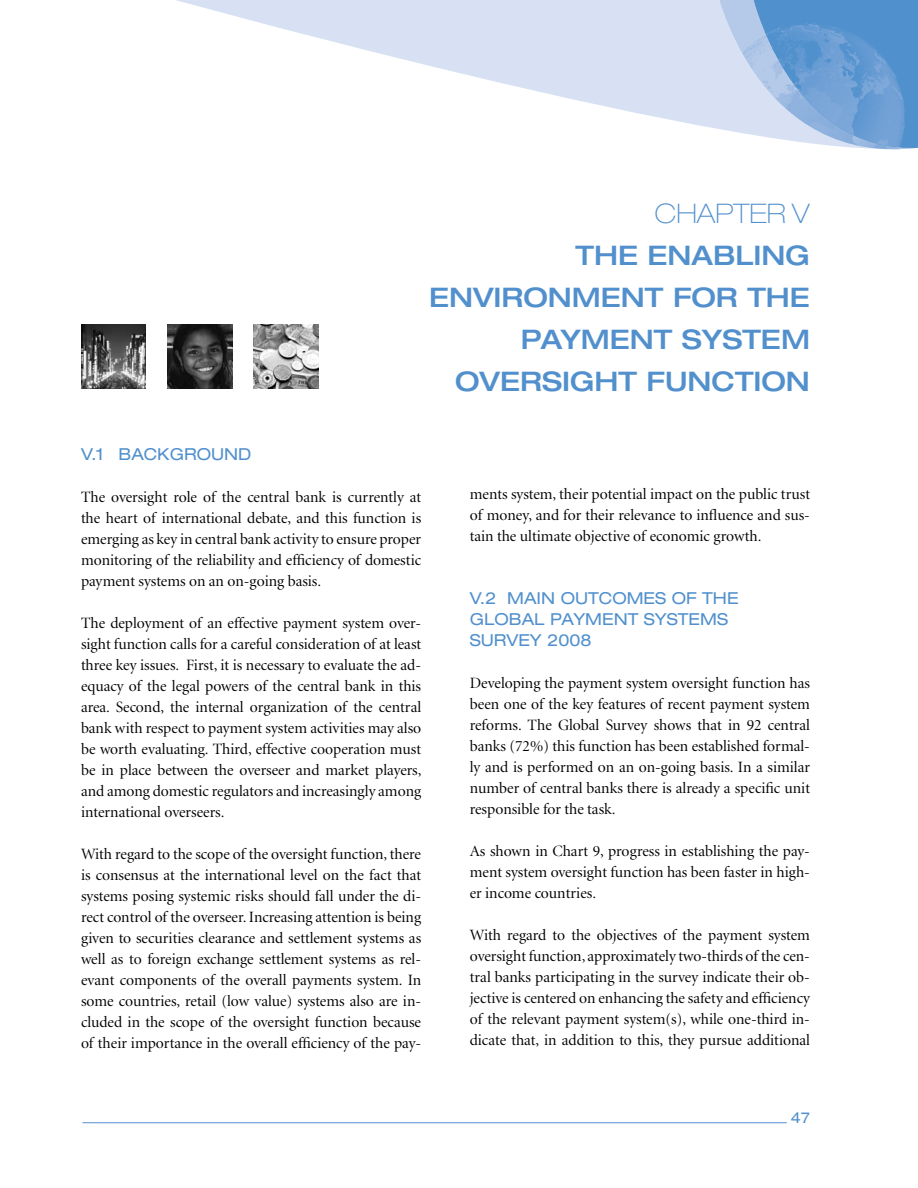
<style>
.page{position:relative;width:918px;height:1188px;background:#fff}
.page>*{position:absolute;margin:0;border:0;box-sizing:border-box;transform-origin:0 0}
.t1{font:500 expanded 27px "Helvetica Neue";color:#5190cd}
.t2{font:100 expanded 27px "Helvetica Neue";color:#5190cd}
.t3{font:expanded 16.5px "Helvetica Neue";color:#5190cd}
.t4{font:15.75px/21px "Minion Display";color:#000;text-align:justify}
.t5{font:expanded 15px "Helvetica Neue";color:#5190cd}
</style>
<div class="page">
<svg style="left:176px;top:0;width:540px;height:129px;fill:#d7e1f3"></svg>
<svg style="left:716px;top:0;width:186px;height:150px"></svg>
<img style="left:750px;top:0;width:168px;height:149px">
<img style="left:81px;top:324px;width:65px;height:65px">
<hr style="left:82px;top:1122px;width:705px;height:1px;background:#5190cd">
<img style="left:167px;top:324px;width:65px;height:65px">
<img style="left:254px;top:324px;width:65px;height:65px">
<h1 class="t2" style="left:655px;top:197px;width:157px">CHAPTER V</h1>
<h1 class="t1" style="left:575px;top:238px;width:22px">THE</h1>
<h1 class="t1" style="left:648px;top:238px;width:164px">ENABLING</h1>
<h1 class="t1" style="left:429px;top:280px;width:340px">ENVIRONMENT FOR THE</h1>
<h1 class="t1" style="left:521px;top:322px;width:222px">PAYMENT SYSTE</h1>
<h1 class="t1" style="left:781px;top:322px;width:30px">M</h1>
<h1 class="t1" style="left:455px;top:364px;width:66px">OVERS</h1>
<h1 class="t1" style="left:562px;top:364px;width:249px">IGHT FUNCTION</h1>
<p class="t3" style="left:81px;top:444px;width:157px">V.1 BACKGROUND</p>
<p class="t4" style="left:81px;top:487px;width:342px">The oversight role of the central bank is currently at the heart of international debate, and this function is emerging as key in central bank activity to ensure proper monitoring of the reliability and efficiency of domestic payment systems on an on-going basis.</p>
<p class="t4" style="left:81px;top:613px;width:342px">The deployment of an effective payment system over&shy;sight function calls for a careful consideration of at least three key issues. First, it is necessary to evaluate the ad&shy;equacy of the legal powers of the central bank in this area. Second, the internal organization of the central bank with respect to payment system activities may also be worth evaluating. Third, effective cooperation must be in place between the overseer and market players, and among domestic regulators and increasingly among international overseers.</p>
<p class="t4" style="left:81px;top:844px;width:342px">With regard to the scope of the oversight function, there is consensus at the international level on the fact that systems posing systemic risks should fall under the di&shy;rect control of the overseer. Increasing attention is being given to securities clearance and settlement systems as well as to foreign exchange settlement systems as rel&shy;evant components of the overall payments system. In some countries, retail (low value) systems also are in&shy;cluded in the scope of the oversight function because of their importance in the overall efficiency of the pay-</p>
<p class="t4" style="left:470px;top:484px;width:342px">ments system, their potential impact on the public trust of money, and for their relevance to influence and sus&shy;tain the ultimate objective of economic growth.</p>
<p class="t3" style="left:470px;top:589px;width:66px">V.2 MAIN</p>
<p class="t3" style="left:561px;top:589px;width:66px">OUTCOMES</p>
<p class="t3" style="left:672px;top:589px;width:44px">OF THE</p>
<p class="t3" style="left:470px;top:610px;width:14px">GLOBAL</p>
<p class="t3" style="left:550px;top:610px;width:26px">PAYMENT</p>
<p class="t3" style="left:644px;top:610px;width:25px">SYSTEMS</p>
<p class="t3" style="left:470px;top:631px;width:37px">SURVEY</p>
<p class="t3" style="left:547px;top:631px;width:46px">2008</p>
<p class="t4" style="left:470px;top:674px;width:342px">Developing the payment system oversight function has been one of the key features of recent payment system reforms. The Global Survey shows that in 92 central banks (72%) this function has been established formal&shy;ly and is performed on an on-going basis. In a similar number of central banks there is already a specific unit responsible for the task.</p>
<p class="t4" style="left:470px;top:841px;width:342px">As shown in Chart 9, progress in establishing the pay&shy;ment system oversight function has been faster in high&shy;er income countries.</p>
<p class="t4" style="left:470px;top:925px;width:342px">With regard to the objectives of the payment system oversight function, approximately two-thirds of the cen&shy;tral banks participating in the survey indicate their ob&shy;jective is centered on enhancing the safety and efficiency of the relevant payment system(s), while one-third in&shy;dicate that, in addition to this, they pursue additional</p>
<p class="t5" style="left:791px;top:1109px;width:21px">47</p>
</div>
